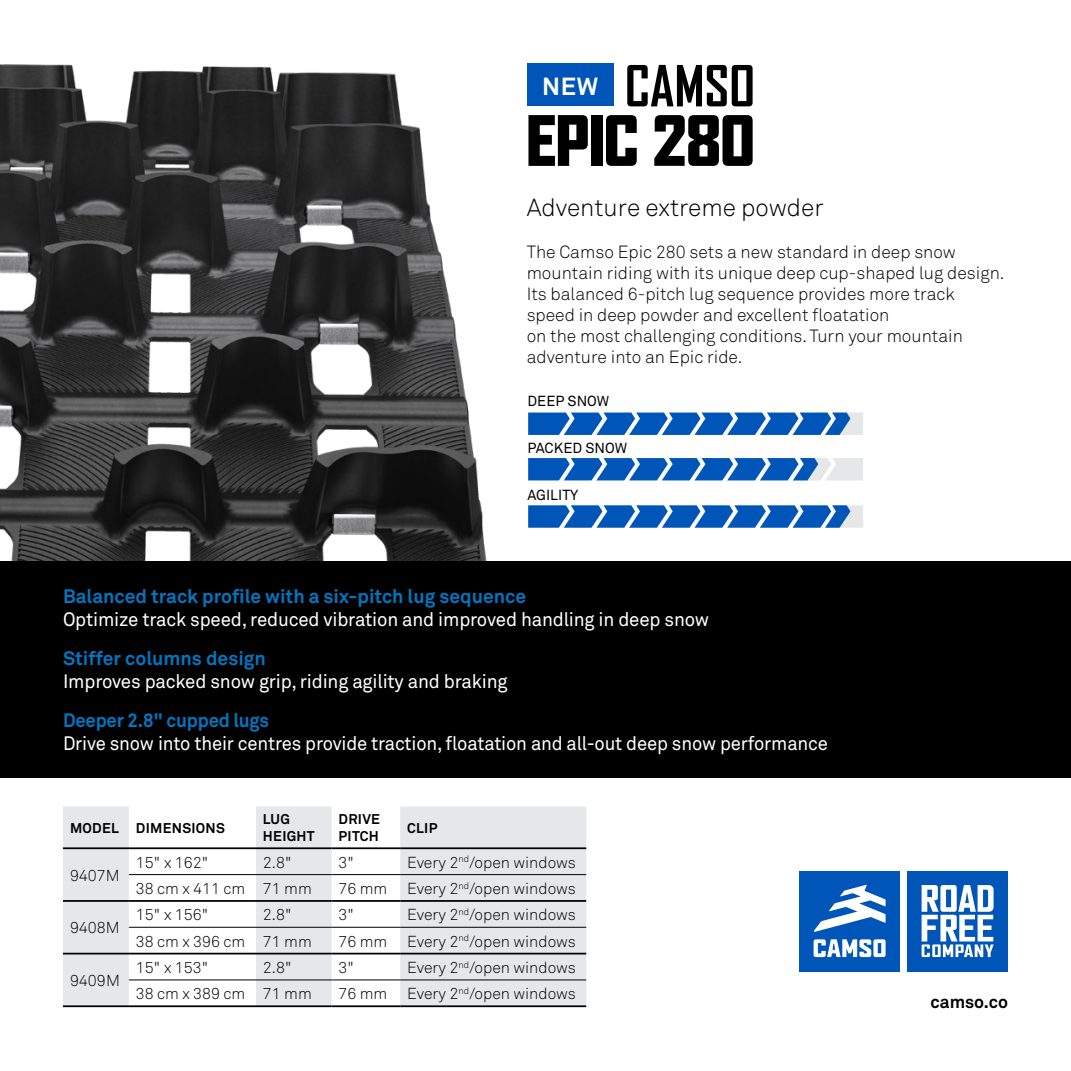
<style>
.page{position:relative;width:1071px;height:1071px;background:#fff}
.page>*{position:absolute;margin:0;border:0;box-sizing:border-box;transform-origin:0 0}
.t1{font:900 66.5px "Agency FB";color:#000}
.t2{font:700 54.25px "Agency FB";color:#000}
.t3{font:24.5px "Akkurat Light Office";color:#000}
.t4{font:19.25px "Akkurat Office";letter-spacing:-.01em;color:#fff}
.t5{font:19.25px "Akkurat Office";letter-spacing:-.01em;color:#fff;scale:.96 1}
.t6{font:700 19.25px "Akkurat Office";color:#0077c1}
.t7{font:700 19.25px "Akkurat Office";color:#0077c1;scale:.96 1}
.t8{font:17.5px/21px "Akkurat Light Office";color:#000}
.t9{font:700 17.5px "Akkurat Office";color:#000}
.t10{font:15.75px "Akkurat Light Office";color:#000}
.t11{font:14.35px "Akkurat Office";color:#000}
.t12{font:700 14px/16.8px "Akkurat Office";letter-spacing:.02em;color:#000}
</style>
<div class="page">
<div style="left:0;top:561px;width:1071px;height:216px;background:#000"></div>
<img style="left:0;top:64px;width:487px;height:497px">
<div style="left:527px;top:64px;width:87px;height:42px;background:#0055b8"></div>
<svg style="left:528px;top:413px;width:335px;height:22px;background:#2d72c3"></svg>
<svg style="left:528px;top:458px;width:335px;height:22px;background:#407ec7"></svg>
<svg style="left:528px;top:505px;width:335px;height:23px;background:#3276c5"></svg>
<svg style="left:63px;top:807px;width:523px;height:198px;fill:#e6e7e8"></svg>
<hr style="left:129px;top:874px;width:127px;height:1px;background:#000">
<hr style="left:256px;top:874px;width:76px;height:1px;background:#000">
<hr style="left:332px;top:874px;width:68px;height:1px;background:#000">
<hr style="left:400px;top:874px;width:186px;height:1px;background:#000">
<hr style="left:129px;top:927px;width:127px;height:1px;background:#000">
<hr style="left:256px;top:927px;width:76px;height:1px;background:#000">
<hr style="left:332px;top:927px;width:68px;height:1px;background:#000">
<hr style="left:400px;top:927px;width:186px;height:1px;background:#000">
<hr style="left:129px;top:980px;width:127px;height:1px;background:#000">
<hr style="left:256px;top:980px;width:76px;height:1px;background:#000">
<hr style="left:332px;top:980px;width:68px;height:1px;background:#000">
<hr style="left:400px;top:980px;width:186px;height:1px;background:#000">
<hr style="left:63px;top:847px;width:66px;height:2px;background:#000">
<hr style="left:129px;top:847px;width:127px;height:2px;background:#000">
<hr style="left:256px;top:847px;width:76px;height:2px;background:#000">
<hr style="left:332px;top:847px;width:68px;height:2px;background:#000">
<hr style="left:400px;top:847px;width:186px;height:2px;background:#000">
<hr style="left:63px;top:900px;width:66px;height:2px;background:#000">
<hr style="left:129px;top:900px;width:127px;height:2px;background:#000">
<hr style="left:256px;top:900px;width:76px;height:2px;background:#000">
<hr style="left:332px;top:900px;width:68px;height:2px;background:#000">
<hr style="left:400px;top:900px;width:186px;height:2px;background:#000">
<hr style="left:63px;top:953px;width:66px;height:1px;background:#000">
<hr style="left:129px;top:953px;width:127px;height:1px;background:#000">
<hr style="left:256px;top:953px;width:76px;height:1px;background:#000">
<hr style="left:332px;top:953px;width:68px;height:1px;background:#000">
<hr style="left:400px;top:953px;width:186px;height:1px;background:#000">
<hr style="left:63px;top:1005px;width:66px;height:2px;background:#000">
<hr style="left:129px;top:1005px;width:127px;height:2px;background:#000">
<hr style="left:256px;top:1005px;width:76px;height:2px;background:#000">
<hr style="left:332px;top:1005px;width:68px;height:2px;background:#000">
<hr style="left:400px;top:1005px;width:186px;height:2px;background:#000">
<div style="left:799px;top:871px;width:101px;height:100px;background:#0055b8"></div>
<svg style="left:814px;top:939px;width:72px;height:18px"></svg>
<svg style="left:814px;top:885px;width:72px;height:47px"></svg>
<div style="left:907px;top:871px;width:101px;height:100px;background:#0055b8"></div>
<svg style="left:922px;top:885px;width:72px;height:72px"></svg>
<h2 class="t2" style="left:542px;top:54px;width:215px"><sup>NEW</sup> CAMSO</h2>
<h1 class="t1" style="left:527px;top:102px;width:229px">EPIC 280</h1>
<h3 class="t3" style="left:527px;top:193px;width:299px">Adventure extreme powder</h3>
<p class="t8" style="left:527px;top:242px;width:479px">The Camso Epic 280 sets a new standard in deep snow mountain riding with its unique deep cup-shaped lug design.<br>Its balanced 6-pitch lug sequence provides more track speed in deep powder and excellent floatation<br>on the most challenging conditions. Turn your mountain adventure into an Epic ride.</p>
<p class="t11" style="left:528px;top:393px;width:83px">DEEP SNOW</p>
<p class="t11" style="left:528px;top:440px;width:101px">PACKED SNOW</p>
<p class="t11" style="left:528px;top:487px;width:52px">AGILITY</p>
<p class="t6" style="left:63px;top:584px;width:465px">Balanced track profile with a six-pitch lug sequence</p>
<p class="t4" style="left:63px;top:608px;width:648px">Optimize track speed, reduced vibration and improved handling in deep snow</p>
<p class="t6" style="left:63px;top:646px;width:204px">Stiffer columns design</p>
<p class="t4" style="left:63px;top:670px;width:446px">Improves packed snow grip, riding agility and braking</p>
<p class="t7" style="left:63px;top:708px;width:216px">Deeper 2.8" cupped lugs</p>
<p class="t5" style="left:63px;top:732px;width:798px">Drive snow into their centres provide traction, floatation and all-out deep snow performance</p>
<p class="t12" style="left:70px;top:820px;width:157px">MODEL DIMENSIONS</p>
<p class="t12" style="left:263px;top:811px;width:53px">LUG<br>HEIGHT</p>
<p class="t12" style="left:339px;top:811px;width:43px">DRIVE<br>PITCH</p>
<p class="t12" style="left:407px;top:820px;width:32px">CLIP</p>
<p class="t10" style="left:70px;top:866px;width:51px">9407M</p>
<p class="t10" style="left:136px;top:853px;width:74px">15" x 162"</p>
<p class="t10" style="left:263px;top:853px;width:30px">2.8"</p>
<p class="t10" style="left:339px;top:853px;width:17px">3"</p>
<p class="t10" style="left:407px;top:853px;width:170px">Every 2<sup>nd</sup>/open windows</p>
<p class="t10" style="left:136px;top:879px;width:177px">38 cm x 411 cm 71 mm</p>
<p class="t10" style="left:339px;top:879px;width:50px">76 mm</p>
<p class="t10" style="left:407px;top:879px;width:170px">Every 2<sup>nd</sup>/open windows</p>
<p class="t10" style="left:70px;top:919px;width:51px">9408M</p>
<p class="t10" style="left:70px;top:971px;width:52px">9409M</p>
<p class="t10" style="left:136px;top:905px;width:74px">15" x 156"</p>
<p class="t10" style="left:263px;top:905px;width:30px">2.8"</p>
<p class="t10" style="left:339px;top:905px;width:17px">3"</p>
<p class="t10" style="left:407px;top:905px;width:170px">Every 2<sup>nd</sup>/open windows</p>
<p class="t10" style="left:136px;top:932px;width:177px">38 cm x 396 cm 71 mm</p>
<p class="t10" style="left:339px;top:932px;width:50px">76 mm</p>
<p class="t10" style="left:407px;top:932px;width:170px">Every 2<sup>nd</sup>/open windows</p>
<p class="t10" style="left:136px;top:958px;width:74px">15" x 153"</p>
<p class="t10" style="left:263px;top:958px;width:30px">2.8"</p>
<p class="t10" style="left:339px;top:958px;width:17px">3"</p>
<p class="t10" style="left:407px;top:958px;width:170px">Every 2<sup>nd</sup>/open windows</p>
<p class="t10" style="left:136px;top:984px;width:177px">38 cm x 389 cm 71 mm</p>
<p class="t10" style="left:339px;top:984px;width:50px">76 mm</p>
<p class="t10" style="left:407px;top:984px;width:170px">Every 2<sup>nd</sup>/open windows</p>
<p class="t9" style="left:931px;top:991px;width:79px">camso.co</p>
</div>
